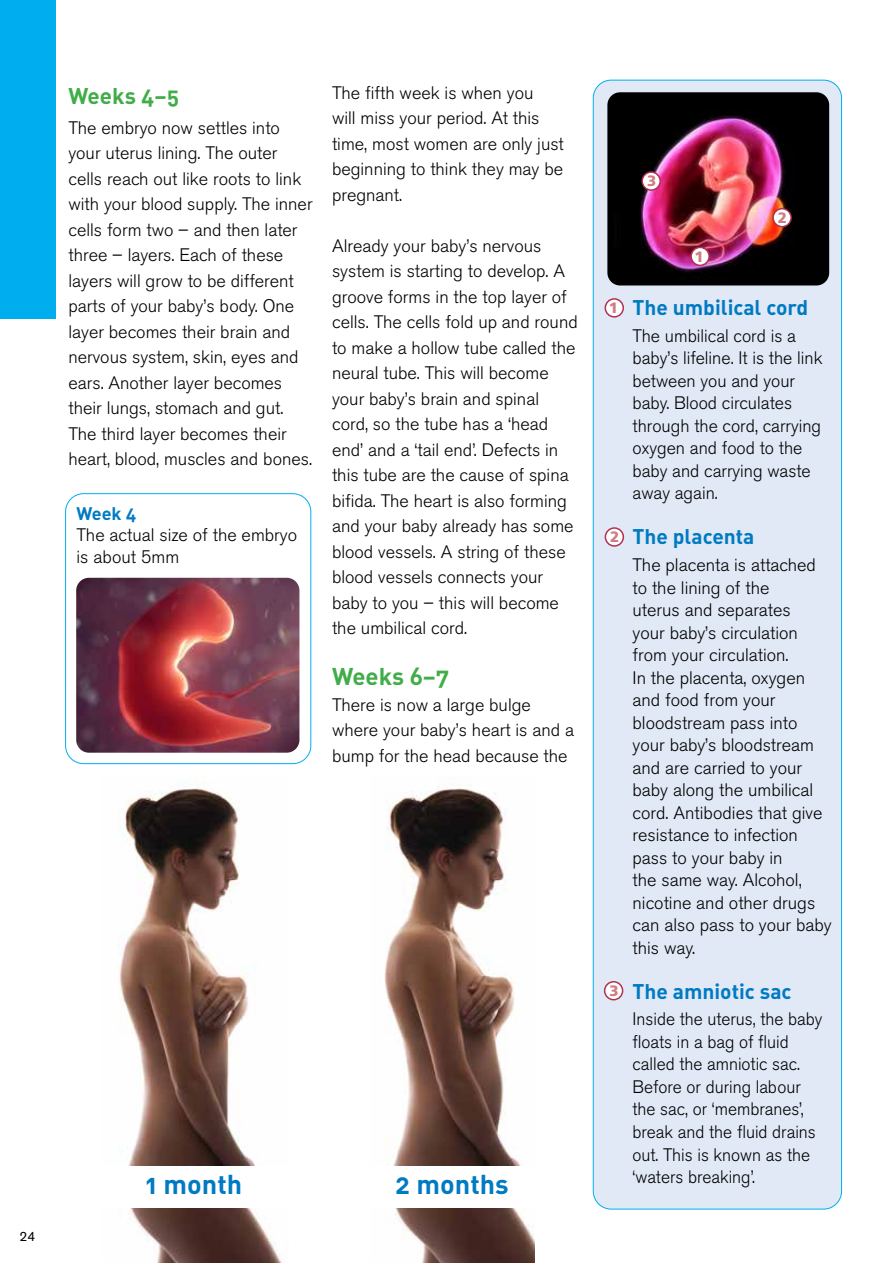
<style>
.page{position:relative;width:893px;height:1263px;background:#fff}
.page>*{position:absolute;margin:0;border:0;box-sizing:border-box;transform-origin:0 0}
.t1{font:27px "DIN Bold Alternate";color:#007ac2}
.t2{font:24px "DIN Bold Alternate";color:#41ad49}
.t3{font:22.5px "DIN Bold Alternate";color:#41ad49}
.t4{font:21px "DIN Bold Alternate";color:#007ac2}
.t5{font:300 18px/25.5px "Akzidenz Grotesk BE";color:#000}
.t6{font:300 18px/22.5px "Akzidenz Grotesk BE";color:#000;scale:.96 1}
.t7{font:18px "DIN Bold Alternate";color:#007ac2}
.t8{font:900 15px "Frutiger";color:#ce7d83}
.t9{font:13.5px "Akzidenz Grotesk BE";color:#000}
</style>
<div class="page">
<div style="left:0;top:0;width:55px;height:319px;background:#00aeef"></div>
<div style="left:593px;top:80px;width:249px;height:1129px;background:#e1e9f6;border-radius:18px"></div>
<div style="left:605px;top:299px;width:18px;height:18px;background:#fff;border-radius:50%"></div>
<div style="left:605px;top:298px;width:19px;height:20px;border:2px solid #b1324e;border-radius:50%"></div>
<div style="left:605px;top:528px;width:18px;height:18px;background:#fff;border-radius:50%"></div>
<div style="left:605px;top:527px;width:19px;height:20px;border:2px solid #b1324e;border-radius:50%"></div>
<div style="left:605px;top:982px;width:18px;height:18px;background:#fff;border-radius:50%"></div>
<div style="left:604px;top:981px;width:19px;height:19px;border:2px solid #b1324e;border-radius:50%"></div>
<img style="left:607px;top:92px;width:222px;height:193px">
<div style="left:691px;top:247px;width:18px;height:18px;background:#fff;border-radius:50%"></div>
<div style="left:690px;top:247px;width:20px;height:19px;border:2px solid #b1324e;border-radius:50%"></div>
<div style="left:773px;top:209px;width:18px;height:18px;background:#fff;border-radius:50%"></div>
<div style="left:772px;top:208px;width:20px;height:19px;border:2px solid #b1324e;border-radius:50%"></div>
<div style="left:642px;top:172px;width:18px;height:18px;background:#fff;border-radius:50%"></div>
<div style="left:641px;top:171px;width:20px;height:20px;border:2px solid #b1324e;border-radius:50%"></div>
<div style="left:65px;top:493px;width:246px;height:271px;border:1px solid #00aeef;border-radius:18px"></div>
<img style="left:76px;top:578px;width:223px;height:175px">
<img style="left:119px;top:786px;width:163px;height:477px">
<img style="left:384px;top:785px;width:151px;height:478px">
<div style="left:99px;top:1166px;width:189px;height:42px;background:#fff"></div>
<div style="left:371px;top:1166px;width:163px;height:42px;background:#fff"></div>
<p class="t9" style="left:20px;top:1229px;width:17px">24</p>
<p class="t3" style="left:68px;top:81px;width:112px">Weeks 4–5</p>
<p class="t5" style="left:68px;top:115px;width:246px">The embryo now settles into your uterus lining. The outer cells reach out like roots to link with your blood supply. The inner cells form two – and then later three – layers. Each of these layers will grow to be different parts of your baby’s body. One layer becomes their brain and nervous system, skin, eyes and ears. Another layer becomes their lungs, stomach and gut.<br>The third layer becomes their heart, blood, muscles and bones.</p>
<p class="t7" style="left:77px;top:501px;width:61px">Week 4</p>
<p class="t5" style="left:77px;top:524px;width:222px;line-height:21.6px">The actual size of the embryo is about 5mm</p>
<p class="t5" style="left:332px;top:80px;width:233px">The fifth week is when you<br>will miss your period. At this time, most women are only just beginning to think they may be pregnant.</p>
<p class="t5" style="left:332px;top:233px;width:247px">Already your baby’s nervous system is starting to develop. A groove forms in the top layer of cells. The cells fold up and round to make a hollow tube called the neural tube. This will become your baby’s brain and spinal cord, so the tube has a ‘head end’ and a ‘tail end’. Defects in this tube are the cause of spina bifida. The heart is also forming and your baby already has some blood vessels. A string of these blood vessels connects your baby to you – this will become the umbilical cord.</p>
<h2 class="t2" style="left:332px;top:661px;width:119px">Weeks 6–7</h2>
<p class="t5" style="left:332px;top:692px;width:243px">There is now a large bulge where your baby’s heart is and a bump for the head because the</p>
<h1 class="t1" style="left:145px;top:1167px;width:98px">1 month</h1>
<h1 class="t1" style="left:396px;top:1167px;width:115px">2 months</h1>
<p class="t8" style="left:647px;top:172px;width:11px">3</p>
<p class="t8" style="left:695px;top:247px;width:11px">1</p>
<p class="t8" style="left:778px;top:208px;width:11px">2</p>
<p class="t8" style="left:609px;top:299px;width:11px">1</p>
<p class="t8" style="left:610px;top:528px;width:11px">2</p>
<p class="t8" style="left:610px;top:981px;width:11px">3</p>
<p class="t4" style="left:633px;top:294px;width:177px">The umbilical cord</p>
<p class="t5" style="left:633px;top:325px;width:192px;line-height:22.5px">The umbilical cord is a baby’s lifeline. It is the link between you and your baby. Blood circulates through the cord, carrying oxygen and food to the baby and carrying waste away again.</p>
<p class="t4" style="left:633px;top:523px;width:123px">The placenta</p>
<p class="t5" style="left:633px;top:554px;width:201px;line-height:22.5px">The placenta is attached to the lining of the<br>uterus and separates<br>your baby’s circulation from your circulation.<br>In the placenta, oxygen and food from your bloodstream pass into your baby’s bloodstream and are carried to your baby along the umbilical cord. Antibodies that give resistance to infection pass to your baby in<br>the same way. Alcohol, nicotine and other drugs can also pass to your baby this way.</p>
<p class="t4" style="left:633px;top:977px;width:161px">The amniotic sac</p>
<p class="t6" style="left:633px;top:1008px;width:199px">Inside the uterus, the baby floats in a bag of fluid called the amniotic sac.<br>Before or during labour the sac, or ‘membranes’, break and the fluid drains out. This is known as the ‘waters breaking’.</p>
</div>
